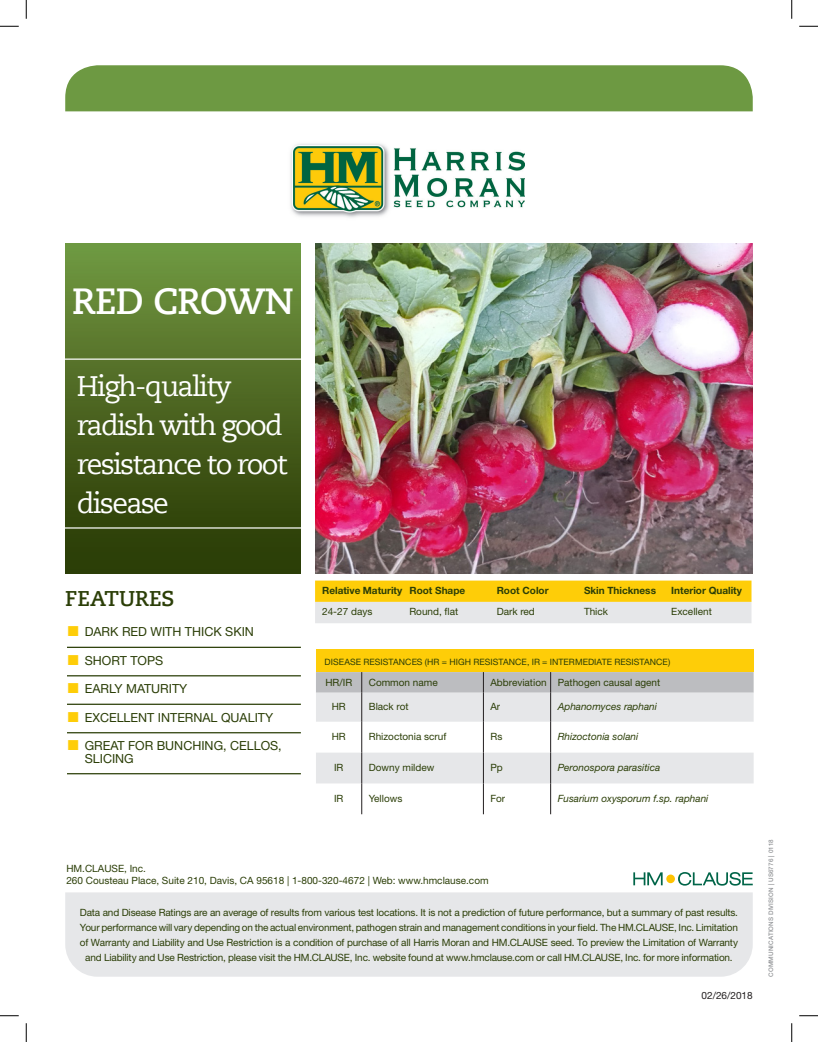
<style>
.page{position:relative;width:818px;height:1042px;background:#fff}
.page>*{position:absolute;margin:0;border:0;box-sizing:border-box;transform-origin:0 0}
.Titre_niveau_1{font:700 36.25px "Caecilia Com 75";letter-spacing:-.02em;color:#fff}
.Titre_niveau_2{font:28.12px/38.9px "Caecilia Com 55 Roman";letter-spacing:-.06em;color:#fff}
.TITRE_Caractéristiqu{font:700 21.25px "Caecilia Com 75";color:#2b3e07}
.t1{font:12.5px/12.5px "Helvetica Neue LT Std";color:#2b3e07}
.TX_Mentions_légales{font:10px/15px "Helvetica Neue LT Std";letter-spacing:-.015em;color:#2b3e07;text-align:center}
.TX_Coordonnées{font:10px "Helvetica Neue LT Std";color:#2b3e07}
.TX_Tableau_Regular{font:italic 10px "Helvetica Neue LT Std";color:#2b3e07}
.TX_Tableau_Bold{font:10px "Helvetica Neue LT Std";color:#2b3e07}
.TX_Tableau_Bold-2{font:700 10px "Helvetica Neue LT Std";color:#2b3e07}
.TX_Tableau_Regular-2{font:10px "Helvetica Neue LT Std";color:#2b3e07}
.TX_Tableau_Bold-3{font:10px "Helvetica Neue LT Std";color:#231f20}
.TX_Tableau_Regular_c{font:10px "Helvetica Neue LT Std";color:#2b3e07}
.TX_Tableau_Bold_cent{font:10px "Helvetica Neue LT Std";color:#2b3e07}
.TX_Têtière_4_col{font:8.75px "Helvetica Neue LT Std";letter-spacing:.005em;color:#2b3e07}
.TX_Tableau_Bold-4{font:500 6.25px "Helvetica Neue LT Std";letter-spacing:.02em;color:#939598}
</style>
<div class="page">
<div style="left:65px;top:892px;width:688px;height:84px;background:#e6e7e9"></div>
<div style="left:65px;top:65px;width:688px;height:46px;background:#6d9942"></div>
<div style="left:65px;top:243px;width:236px;height:330px;background:linear-gradient(to bottom,#739943,#273602)"></div>
<hr style="left:63px;top:527px;width:243px;height:1px;background:#fff">
<hr style="left:63px;top:358px;width:243px;height:1px;background:#fff">
<svg style="left:315px;top:580px;width:436px;height:43px;background:#f2da7a"></svg>
<hr style="left:67px;top:646px;width:234px;height:1px;background:#2b3e07">
<hr style="left:67px;top:675px;width:234px;height:1px;background:#2b3e07">
<hr style="left:67px;top:703px;width:234px;height:1px;background:#2b3e07">
<hr style="left:67px;top:731px;width:234px;height:2px;background:#2b3e07">
<hr style="left:67px;top:772px;width:234px;height:2px;background:#2b3e07">
<div style="left:316px;top:649px;width:438px;height:23px;background:#fecd08"></div>
<svg style="left:316px;top:721px;width:438px;height:93px"></svg>
<div style="left:316px;top:752px;width:438px;height:31px;background:#e6e7e9"></div>
<hr style="left:361px;top:721px;width:1px;height:31px;background:#231f20">
<hr style="left:361px;top:752px;width:1px;height:31px;background:#231f20">
<hr style="left:361px;top:783px;width:1px;height:31px;background:#231f20">
<svg style="left:316px;top:672px;width:438px;height:49px;background:#d3d4d6"></svg>
<hr style="left:483px;top:721px;width:1px;height:31px;background:#231f20">
<hr style="left:550px;top:721px;width:1px;height:31px;background:#231f20">
<hr style="left:483px;top:752px;width:1px;height:31px;background:#231f20">
<hr style="left:550px;top:752px;width:1px;height:31px;background:#231f20">
<hr style="left:483px;top:783px;width:1px;height:31px;background:#231f20">
<hr style="left:550px;top:783px;width:1px;height:31px;background:#231f20">
<img style="left:315px;top:243px;width:438px;height:330px">
<img style="left:290px;top:143px;width:234px;height:75px">
<svg style="left:633px;top:872px;width:120px;height:13px"></svg>
<div style="left:666px;top:874px;width:9px;height:8px;background:#fec200;border-radius:50%"></div>
<svg style="left:0;top:25px;width:19px;height:2px"></svg>
<svg style="left:799px;top:25px;width:19px;height:2px"></svg>
<svg style="left:0;top:1015px;width:19px;height:1px"></svg>
<svg style="left:799px;top:1015px;width:19px;height:1px"></svg>
<svg style="left:25px;top:0;width:2px;height:19px"></svg>
<svg style="left:25px;top:1023px;width:2px;height:18px"></svg>
<svg style="left:791px;top:0;width:1px;height:19px"></svg>
<svg style="left:791px;top:1023px;width:1px;height:18px"></svg>
<p class="Titre_niveau_1" style="left:72px;top:276px;width:223px">RED CROWN</p>
<p class="Titre_niveau_2" style="left:77px;top:366px;width:213px">High-quality radish with good resistance to root disease</p>
<p class="TITRE_Caractéristiqu" style="left:65px;top:583px;width:111px">FEATURES</p>
<p class="TX_Tableau_Bold-2" style="left:322px;top:583px;width:82px">Relative Maturity</p>
<p class="TX_Tableau_Bold-2" style="left:409px;top:583px;width:57px">Root Shape</p>
<p class="TX_Tableau_Bold-2" style="left:497px;top:583px;width:53px">Root Color</p>
<p class="TX_Tableau_Bold-2" style="left:584px;top:583px;width:74px">Skin Thickness</p>
<p class="TX_Tableau_Bold-2" style="left:671px;top:583px;width:72px">Interior Quality</p>
<p class="TX_Tableau_Bold" style="left:322px;top:605px;width:52px">24-27 days</p>
<p class="TX_Tableau_Bold" style="left:409px;top:605px;width:50px">Round, flat</p>
<p class="TX_Tableau_Bold" style="left:497px;top:605px;width:40px">Dark red</p>
<p class="TX_Tableau_Bold" style="left:584px;top:605px;width:26px">Thick</p>
<p class="TX_Tableau_Bold" style="left:671px;top:605px;width:42px">Excellent</p>
<p class="t1" style="left:85px;top:625px;width:171px">DARK RED WITH THICK SKIN</p>
<p class="t1" style="left:85px;top:653px;width:80px">SHORT TOPS</p>
<p class="t1" style="left:85px;top:682px;width:104px">EARLY MATURITY</p>
<p class="t1" style="left:85px;top:710px;width:190px">EXCELLENT INTERNAL QUALITY</p>
<p class="t1" style="left:85px;top:739px;width:198px">GREAT FOR BUNCHING, CELLOS,<br>SLICING</p>
<p class="TX_Têtière_4_col" style="left:324px;top:656px;width:347px">DISEASE RESISTANCES (HR = HIGH RESISTANCE, IR = INTERMEDIATE RESISTANCE)</p>
<p class="TX_Tableau_Bold_cent" style="left:325px;top:675px;width:28px">HR/IR</p>
<p class="TX_Tableau_Bold" style="left:369px;top:675px;width:70px">Common name</p>
<p class="TX_Tableau_Bold" style="left:490px;top:675px;width:58px">Abbreviation</p>
<p class="TX_Tableau_Bold" style="left:558px;top:675px;width:104px">Pathogen causal agent</p>
<p class="TX_Tableau_Regular_c" style="left:332px;top:700px;width:16px">HR</p>
<p class="TX_Tableau_Regular-2" style="left:369px;top:700px;width:41px">Black rot</p>
<p class="TX_Tableau_Regular-2" style="left:490px;top:700px;width:11px">Ar</p>
<p class="TX_Tableau_Regular" style="left:558px;top:700px;width:101px">Aphanomyces raphani</p>
<p class="TX_Tableau_Regular_c" style="left:332px;top:730px;width:16px">HR</p>
<p class="TX_Tableau_Regular-2" style="left:369px;top:730px;width:79px">Rhizoctonia scruf</p>
<p class="TX_Tableau_Regular-2" style="left:490px;top:730px;width:13px">Rs</p>
<p class="TX_Tableau_Regular" style="left:558px;top:730px;width:82px">Rhizoctonia solani</p>
<p class="TX_Tableau_Regular_c" style="left:334px;top:761px;width:11px">IR</p>
<p class="TX_Tableau_Regular-2" style="left:369px;top:761px;width:67px">Downy mildew</p>
<p class="TX_Tableau_Regular-2" style="left:490px;top:761px;width:14px">Pp</p>
<p class="TX_Tableau_Regular" style="left:558px;top:760px;width:104px">Peronospora parasitica</p>
<p class="TX_Tableau_Regular_c" style="left:334px;top:791px;width:11px">IR</p>
<p class="TX_Tableau_Regular-2" style="left:369px;top:791px;width:35px">Yellows</p>
<p class="TX_Tableau_Regular-2" style="left:490px;top:791px;width:16px">For</p>
<p class="TX_Tableau_Regular" style="left:558px;top:791px;width:152px">Fusarium oxysporum f.sp. raphani</p>
<p class="TX_Coordonnées" style="left:66px;top:862px;width:81px">HM.CLAUSE, Inc.</p>
<p class="TX_Coordonnées" style="left:66px;top:874px;width:424px">260 Cousteau Place, Suite 210, Davis, CA 95618 | 1-800-320-4672 | Web: www.hmclause.com</p>
<p class="TX_Mentions_légales" style="left:80px;top:904px;width:660px">Data and Disease Ratings are an average of results from various test locations. It is not a prediction of future performance, but a summary of past results.<br>Your performance will vary depending on the actual environment, pathogen strain and management conditions in your field. The HM.CLAUSE, Inc. Limitation of Warranty and Liability and Use Restriction is a condition of purchase of all Harris Moran and HM.CLAUSE seed. To preview the Limitation of Warranty and Liability and Use Restriction, please visit the HM.CLAUSE, Inc. website found at www.hmclause.com or call HM.CLAUSE, Inc. for more information.</p>
<p class="TX_Tableau_Bold-3" style="left:701px;top:989px;width:53px">02/26/2018</p>
<p class="TX_Tableau_Bold-4" style="left:767px;top:976px;width:139px;rotate:-90deg">COMMUNICATIONS DIVISION | US6776 | 0118</p>
</div>
